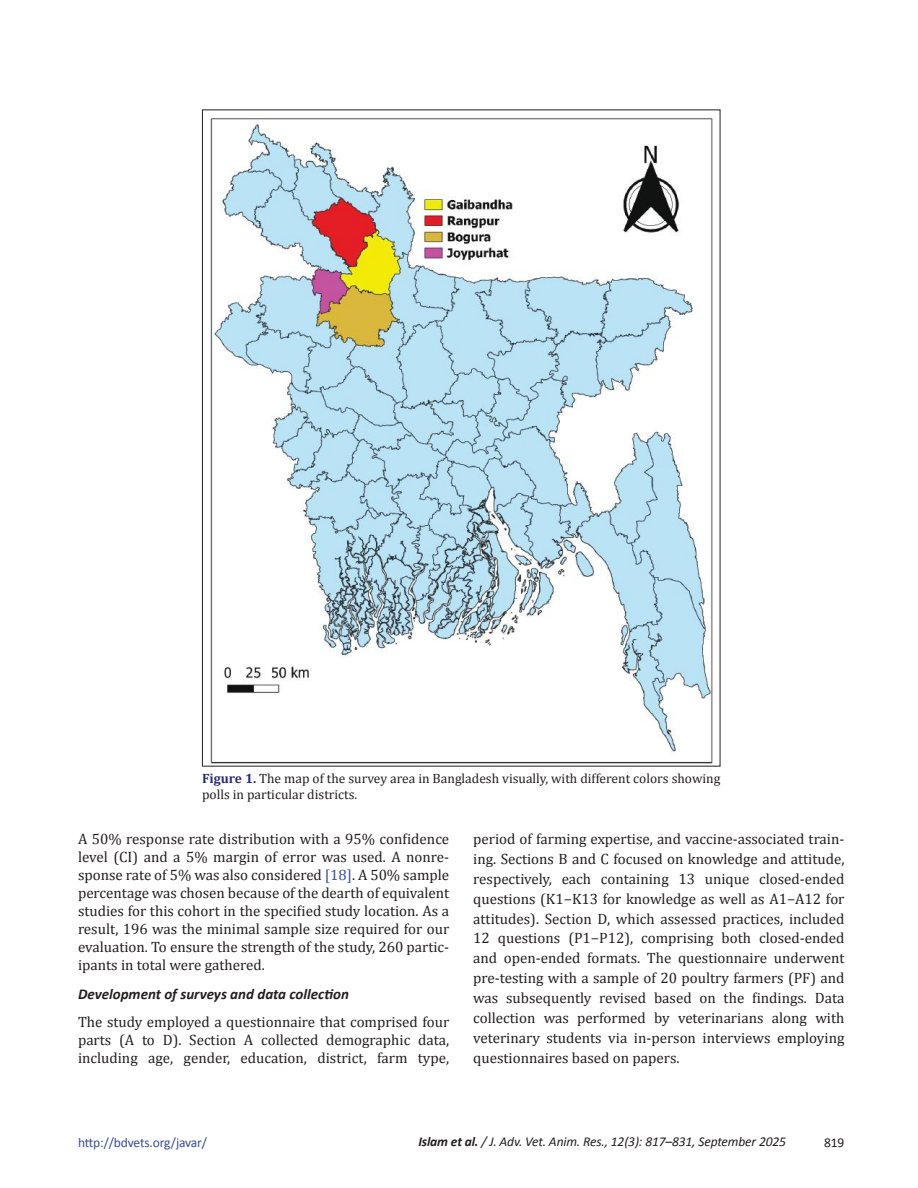
<style>
.page{position:relative;width:918px;height:1188px;background:#fff}
.page>*{position:absolute;margin:0;border:0;box-sizing:border-box;transform-origin:0 0}
.t1{font:15px/20px "Cambria";color:#241f1f;text-align:justify}
.t2{font:italic 700 15px "Calibri";color:#241f1f}
.t3{font:13.5px/16.2px "Cambria";color:#241f1f}
.t4{font:italic 13.5px "Calibri";letter-spacing:-.01em;color:#241f1f}
.t5{font:13.5px "Calibri";letter-spacing:-.015em;color:#374e98}
.t6{font:13.5px "Calibri";color:#241f1f}
.s1{font-weight:700;color:#292a77}
.s2{color:#374e98}
.s3{font-weight:700}
</style>
<div class="page">
<img style="left:210px;top:118px;width:503px;height:646px">
<p class="t3" style="left:202px;top:770px;width:520px"><span class="s1">Figure 1.</span> The map of the survey area in Bangladesh visually, with different colors showing polls in particular districts.</p>
<p class="t1" style="left:78px;top:829px;width:373px;line-height:18.1px">A 50% response rate distribution with a 95% confidence level (CI) and a 5% margin of error was used. A nonre&shy;sponse rate of 5% was also considered <span class="s2">[18]</span>. A 50% sample percentage was chosen because of the dearth of equivalent studies for this cohort in the specified study location. As a result, 196 was the minimal sample size required for our evaluation. To ensure the strength of the study, 260 partic&shy;ipants in total were gathered.</p>
<p class="t2" style="left:78px;top:984px;width:273px">Development of surveys and data collection</p>
<p class="t1" style="left:78px;top:1013px;width:373px;line-height:18.1px">The study employed a questionnaire that comprised four parts (A to D). Section A collected demographic data, including age, gender, education, district, farm type,</p>
<p class="t1" style="left:473px;top:828px;width:373px">period of farming expertise, and vaccine-associated train&shy;ing. Sections B and C focused on knowledge and attitude, respectively, each containing 13 unique closed-ended questions (K1−K13 for knowledge as well as A1−A12 for attitudes). Section D, which assessed practices, included 12 questions (P1−P12), comprising both closed-ended and open-ended formats. The questionnaire underwent pre-testing with a sample of 20 poultry farmers (PF) and was subsequently revised based on the findings. Data collection was performed by veterinarians along with veterinary students via in-person interviews employing questionnaires based on papers.</p>
<p class="t5" style="left:78px;top:1134px;width:131px">http://bdvets.org/javar/</p>
<p class="t4" style="left:418px;top:1133px;width:369px"><span class="s3">Islam et al.</span> / J. Adv. Vet. Anim. Res., 12(3): 817–831, September 2025</p>
<p class="t6" style="left:824px;top:1134px;width:22px">819</p>
</div>
